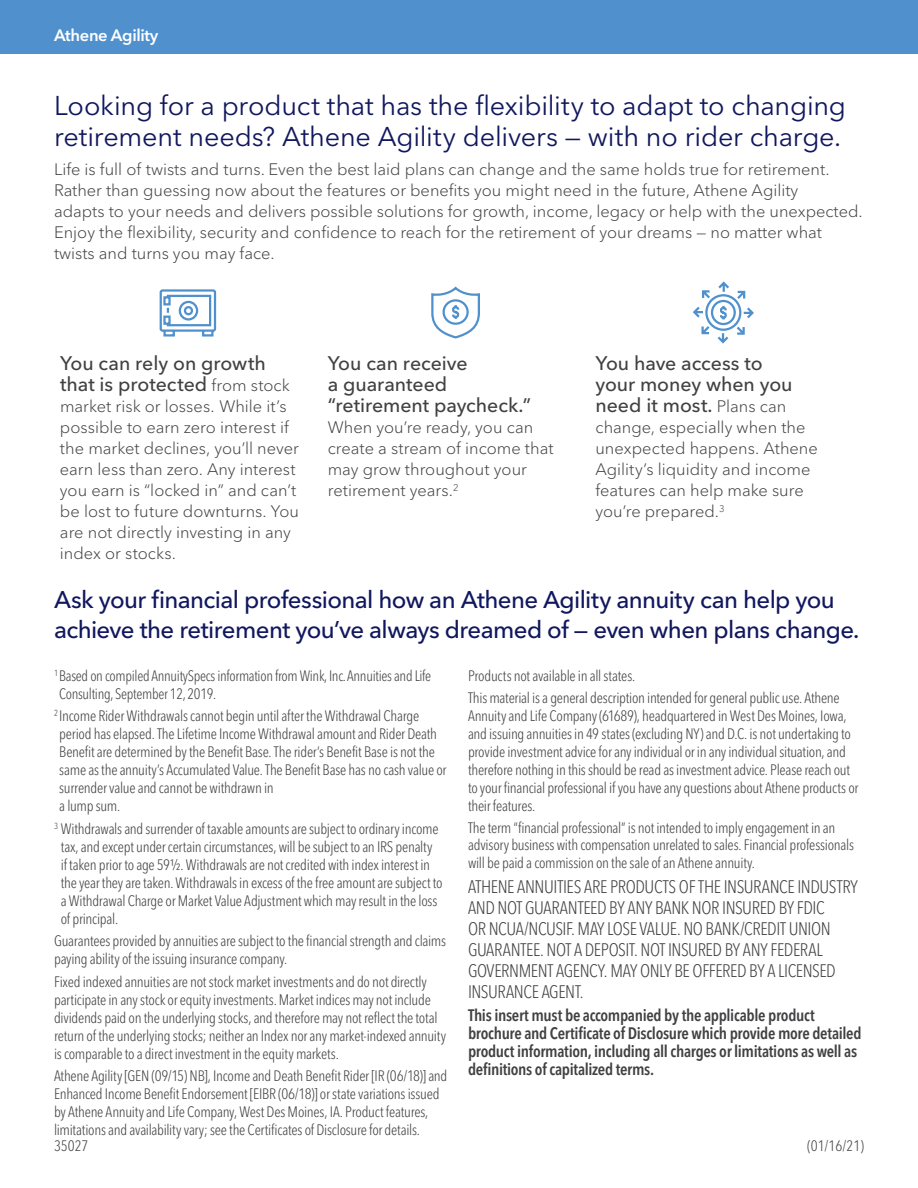
<style>
.page{position:relative;width:918px;height:1188px;background:#fff}
.page>*{position:absolute;margin:0;border:0;box-sizing:border-box;transform-origin:0 0}
.t1{font:27px/31.5px "Avenir Next LT Pro";letter-spacing:-.005em;color:#11175e}
.t2{font:500 24px/30px "Avenir Next LT Pro";letter-spacing:-.025em;color:#11175e}
.t3{font:500 19.5px/21px "Avenir Next LT Pro";letter-spacing:-.005em;color:#414042}
.t4{font:300 condensed 18px/21px "Avenir Next LT Pro";letter-spacing:-.025em;color:#414042}
.t5{font:300 16.5px/21px "Avenir Next LT Pro";color:#414042}
.t6{font:600 condensed 16.5px/18px "Avenir Next LT Pro";letter-spacing:-.02em;color:#414042}
.t7{font:600 16.5px "Avenir Next LT Pro";letter-spacing:-.02em;color:#fff}
.t8{font:300 condensed 15px/18px "Avenir Next LT Pro";letter-spacing:-.015em;color:#414042}
.s1{font-weight:300;font-size:16.5px}
</style>
<div class="page">
<div style="left:0;top:0;width:918px;height:54px;background:#5091cd"></div>
<svg style="left:159px;top:289px;width:58px;height:48px"></svg>
<svg style="left:431px;top:286px;width:49px;height:53px"></svg>
<svg style="left:693px;top:281px;width:61px;height:63px"></svg>
<p class="t7" style="left:54px;top:25px;width:106px">Athene Agility</p>
<h1 class="t1" style="left:54px;top:90px;width:794px">Looking for a product that has the flexibility to adapt to changing retirement needs? Athene Agility delivers — with no rider charge.</h1>
<p class="t5" style="left:54px;top:159px;width:810px">Life is full of twists and turns. Even the best laid plans can change and the same holds true for retirement.<br>Rather than guessing now about the features or benefits you might need in the future, Athene Agility<br>adapts to your needs and delivers possible solutions for growth, income, legacy or help with the unexpected.<br>Enjoy the flexibility, security and confidence to reach for the retirement of your dreams — no matter what twists and turns you may face.</p>
<h3 class="t3" style="left:60px;top:353px;width:231px">You can rely on growth that is protected <span class="s1">from stock</span></h3>
<p class="t5" style="left:60px;top:396px;width:241px">market risk or losses. While it’s possible to earn zero interest if the market declines, you’ll never earn less than zero. Any interest you earn is “locked in” and can’t be lost to future downturns. You are not directly investing in any index or stocks.</p>
<h3 class="t3" style="left:328px;top:353px;width:205px">You can receive<br>a guaranteed “retirement paycheck.”</h3>
<p class="t5" style="left:328px;top:417px;width:227px">When you’re ready, you can create a stream of income that may grow throughout your retirement years.<sup>2</sup></p>
<h3 class="t3" style="left:596px;top:353px;width:199px">You have access to your money when you need it most. <span class="s1">Plans can</span></h3>
<p class="t5" style="left:595px;top:417px;width:224px">change, especially when the unexpected happens. Athene<br>Agility’s liquidity and income features can help make sure you’re prepared.<sup>3</sup></p>
<h2 class="t2" style="left:54px;top:584px;width:807px">Ask your financial professional how an Athene Agility annuity can help you achieve the retirement you’ve always dreamed of — even when plans change.</h2>
<p class="t8" style="left:59px;top:667px;width:373px;text-indent:-5px"><sup>1</sup> Based on compiled AnnuitySpecs information from Wink, Inc. Annuities and Life<br>Consulting, September 12, 2019.</p>
<p class="t8" style="left:59px;top:707px;width:389px;text-indent:-5px"><sup>2</sup> Income Rider Withdrawals cannot begin until after the Withdrawal Charge period has elapsed. The Lifetime Income Withdrawal amount and Rider Death Benefit are determined by the Benefit Base. The rider’s Benefit Base is not the same as the annuity’s Accumulated Value. The Benefit Base has no cash value or surrender value and cannot be withdrawn in<br>a lump sum.</p>
<p class="t8" style="left:61px;top:820px;width:383px;text-indent:-7px"><sup>3</sup> Withdrawals and surrender of taxable amounts are subject to ordinary income tax, and except under certain circumstances, will be subject to an IRS penalty if taken prior to age 59½. Withdrawals are not credited with index interest in the year they are taken. Withdrawals in excess of the free amount are subject to a Withdrawal Charge or Market Value Adjustment which may result in the loss of principal.</p>
<p class="t8" style="left:54px;top:932px;width:394px">Guarantees provided by annuities are subject to the financial strength and claims paying ability of the issuing insurance company.</p>
<p class="t8" style="left:54px;top:973px;width:394px">Fixed indexed annuities are not stock market investments and do not directly participate in any stock or equity investments. Market indices may not include dividends paid on the underlying stocks, and therefore may not reflect the total return of the underlying stocks; neither an Index nor any market-indexed annuity is comparable to a direct investment in the equity markets.</p>
<p class="t8" style="left:54px;top:1067px;width:395px">Athene Agility [GEN (09/15) NB], Income and Death Benefit Rider [IR (06/18)] and Enhanced Income Benefit Endorsement [EIBR (06/18)] or state variations issued by Athene Annuity and Life Company, West Des Moines, IA. Product features, limitations and availability vary; see the Certificates of Disclosure for details.</p>
<p class="t8" style="left:468px;top:664px;width:373px;line-height:22.5px">Products not available in all states.<br>This material is a general description intended for general public use. Athene</p>
<p class="t8" style="left:468px;top:707px;width:392px">Annuity and Life Company (61689), headquartered in West Des Moines, Iowa, and issuing annuities in 49 states (excluding NY) and D.C. is not undertaking to provide investment advice for any individual or in any individual situation, and therefore nothing in this should be read as investment advice. Please reach out to your financial professional if you have any questions about Athene products or their features.</p>
<p class="t8" style="left:468px;top:819px;width:388px;line-height:17.2px">The term “financial professional” is not intended to imply engagement in an advisory business with compensation unrelated to sales. Financial professionals will be paid a commission on the sale of an Athene annuity.</p>
<p class="t4" style="left:468px;top:876px;width:391px">ATHENE ANNUITIES ARE PRODUCTS OF THE INSURANCE INDUSTRY AND NOT GUARANTEED BY ANY BANK NOR INSURED BY FDIC<br>OR NCUA/NCUSIF. MAY LOSE VALUE. NO BANK/CREDIT UNION GUARANTEE. NOT A DEPOSIT. NOT INSURED BY ANY FEDERAL GOVERNMENT AGENCY. MAY ONLY BE OFFERED BY A LICENSED INSURANCE AGENT.</p>
<p class="t6" style="left:468px;top:1006px;width:395px">This insert must be accompanied by the applicable product brochure and Certificate of Disclosure which provide more detailed product information, including all charges or limitations as well as definitions of capitalized terms.</p>
<p class="t8" style="left:54px;top:1137px;width:36px">35027</p>
<p class="t8" style="left:807px;top:1137px;width:58px">(01/16/21)</p>
</div>
